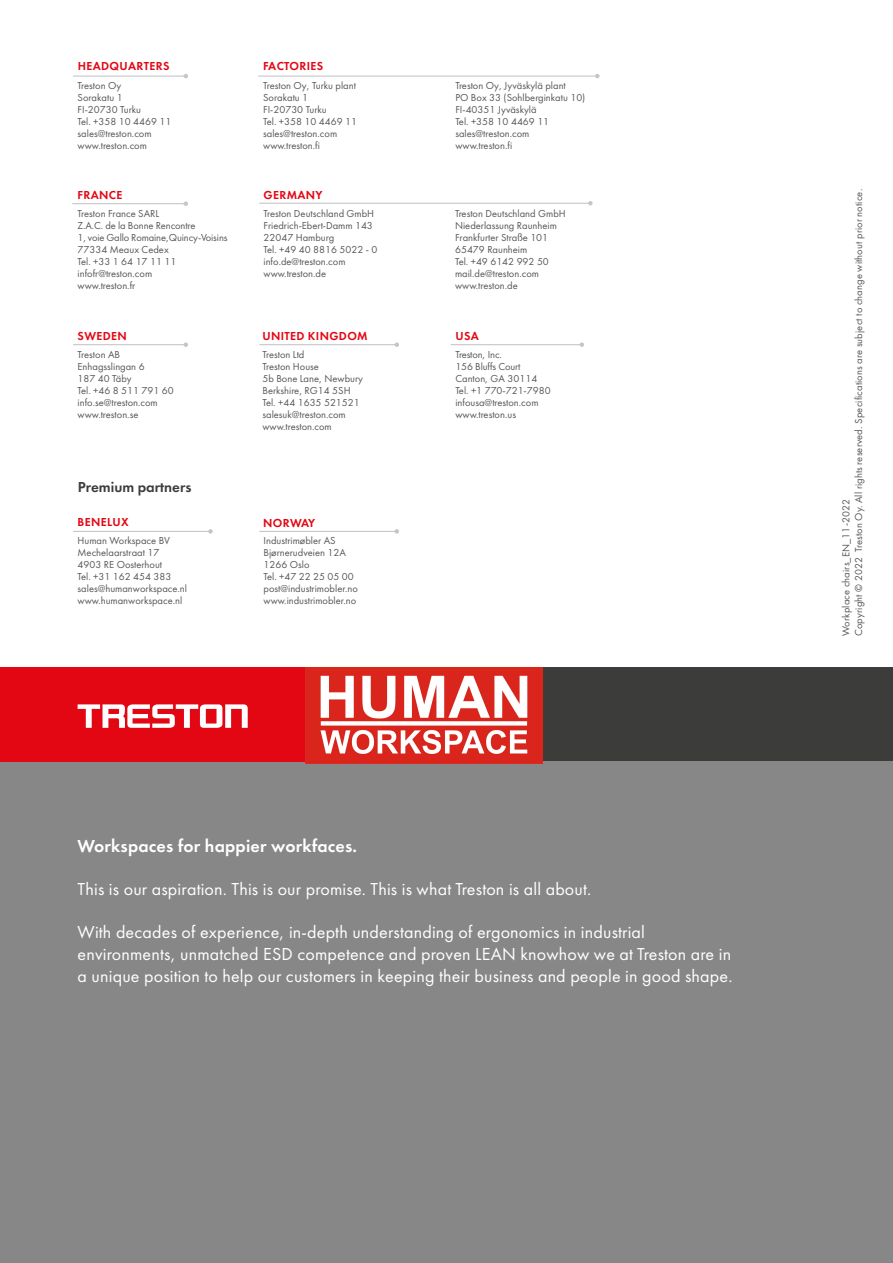
<style>
.page{position:relative;width:893px;height:1263px;background:#fff}
.page>*{position:absolute;margin:0;border:0;box-sizing:border-box;transform-origin:0 0}
.t1{font:18px/21.6px "Futura";letter-spacing:.01em;color:#fff}
.t2{font:18px "Futura Demi";letter-spacing:.01em;color:#fff}
.t3{font:15px "Futura Demi";color:#3c3c3b}
.t4{font:12px "Futura Demi";letter-spacing:.03em;color:#e30613}
.t5{font:10.5px/12px "Futura";color:#575756}
</style>
<div class="page">
<div style="left:0;top:704px;width:893px;height:559px;background:#878787"></div>
<div style="left:0;top:668px;width:893px;height:93px;background:#3c3c3b"></div>
<div style="left:0;top:668px;width:306px;height:94px;background:#e30613"></div>
<svg style="left:78px;top:704px;width:170px;height:24px"></svg>
<hr style="left:73px;top:531px;width:137px;height:1px;background:#c6c6c6">
<svg style="left:208px;top:529px;width:5px;height:5px"></svg>
<hr style="left:259px;top:203px;width:331px;height:1px;background:#c6c6c6">
<svg style="left:588px;top:201px;width:5px;height:4px"></svg>
<hr style="left:258px;top:76px;width:339px;height:1px;background:#c6c6c6">
<svg style="left:595px;top:74px;width:5px;height:4px"></svg>
<hr style="left:73px;top:76px;width:113px;height:1px;background:#c6c6c6">
<svg style="left:184px;top:74px;width:4px;height:4px"></svg>
<hr style="left:259px;top:344px;width:138px;height:1px;background:#c6c6c6">
<svg style="left:394px;top:342px;width:5px;height:5px"></svg>
<hr style="left:259px;top:531px;width:138px;height:1px;background:#c6c6c6">
<svg style="left:394px;top:529px;width:5px;height:5px"></svg>
<hr style="left:451px;top:344px;width:131px;height:1px;background:#c6c6c6">
<svg style="left:580px;top:342px;width:4px;height:5px"></svg>
<hr style="left:72px;top:203px;width:114px;height:1px;background:#c6c6c6">
<svg style="left:184px;top:201px;width:4px;height:5px"></svg>
<hr style="left:73px;top:344px;width:113px;height:1px;background:#c6c6c6">
<svg style="left:184px;top:342px;width:4px;height:5px"></svg>
<img style="left:305px;top:668px;width:237px;height:95px">
<p class="t4" style="left:78px;top:59px;width:93px">HEADQUARTERS</p>
<p class="t4" style="left:263px;top:59px;width:62px">FACTORIES</p>
<p class="t5" style="left:263px;top:79px;width:95px">Treston Oy, Turku plant<br>Sorakatu 1<br>FI-20730 Turku<br>Tel. +358 10 4469 11 sales@treston.com www.treston.fi</p>
<p class="t5" style="left:78px;top:79px;width:95px">Treston Oy<br>Sorakatu 1<br>FI-20730 Turku<br>Tel. +358 10 4469 11 sales@treston.com www.treston.com</p>
<p class="t5" style="left:455px;top:79px;width:131px">Treston Oy, Jyväskylä plant<br>PO Box 33 (Sohlberginkatu 10)<br>FI-40351 Jyväskylä<br>Tel. +358 10 4469 11 sales@treston.com www.treston.fi</p>
<p class="t4" style="left:78px;top:187px;width:46px">FRANCE</p>
<p class="t4" style="left:264px;top:187px;width:61px">GERMANY</p>
<p class="t5" style="left:78px;top:208px;width:151px">Treston France SARL<br>Z.A.C. de la Bonne Rencontre<br>1, voie Gallo Romaine,Quincy-Voisins<br>77334 Meaux Cedex<br>Tel. +33 1 64 17 11 11 infofr@treston.com<br>www.treston.fr</p>
<p class="t4" style="left:78px;top:328px;width:51px">SWEDEN</p>
<p class="t5" style="left:78px;top:349px;width:98px">Treston AB<br>Enhagsslingan 6<br>187 40 Täby<br>Tel. +46 8 511 791 60 info.se@treston.com www.treston.se</p>
<h2 class="t3" style="left:78px;top:478px;width:115px">Premium partners</h2>
<p class="t4" style="left:78px;top:514px;width:53px">BENELUX</p>
<p class="t5" style="left:78px;top:535px;width:111px">Human Workspace BV<br>Mechelaarstraat 17<br>4903 RE Oosterhout<br>Tel. +31 162 454 383 sales@humanworkspace.nl www.humanworkspace.nl</p>
<p class="t5" style="left:264px;top:208px;width:115px">Treston Deutschland GmbH<br>Friedrich-Ebert-Damm 143<br>22047 Hamburg<br>Tel. +49 40 8816 5022 - 0 info.de@treston.com www.treston.de</p>
<p class="t5" style="left:455px;top:208px;width:112px">Treston Deutschland GmbH<br>Niederlassung Raunheim<br>Frankfurter Straße 101<br>65479 Raunheim<br>Tel. +49 6142 992 50 mail.de@treston.com www.treston.de</p>
<p class="t4" style="left:262px;top:328px;width:107px">UNITED KINGDOM</p>
<p class="t5" style="left:262px;top:349px;width:102px">Treston Ltd<br>Treston House<br>5b Bone Lane, Newbury<br>Berkshire, RG14 5SH<br>Tel. +44 1635 521521 salesuk@treston.com www.treston.com</p>
<p class="t4" style="left:263px;top:515px;width:53px">NORWAY</p>
<p class="t5" style="left:263px;top:534px;width:96px">Industrimøbler AS<br>Bjørnerudveien 12A<br>1266 Oslo<br>Tel. +47 22 25 05 00 post@industrimobler.no www.industrimobler.no</p>
<p class="t4" style="left:455px;top:328px;width:25px">USA</p>
<p class="t5" style="left:455px;top:349px;width:97px">Treston, Inc.<br>156 Bluffs Court<br>Canton, GA 30114<br>Tel. +1 770-721-7980 infousa@treston.com www.treston.us</p>
<h1 class="t2" style="left:78px;top:835px;width:281px">Workspaces for happier workfaces.</h1>
<h1 class="t1" style="left:78px;top:878px;width:515px">This is our aspiration. This is our promise. This is what Treston is all about.</h1>
<p class="t1" style="left:78px;top:921px;width:656px">With decades of experience, in-depth understanding of ergonomics in industrial environments, unmatched ESD competence and proven LEAN knowhow we at Treston are in a unique position to help our customers in keeping their business and people in good shape.</p>
<p class="t5" style="left:840px;top:636px;width:448px;line-height:12.6px;rotate:-90deg">Workplace chairs_EN_11-2022<br>Copyright © 2022 Treston Oy. All rights reserved. Specifications are subject to change without prior notice.</p>
</div>
